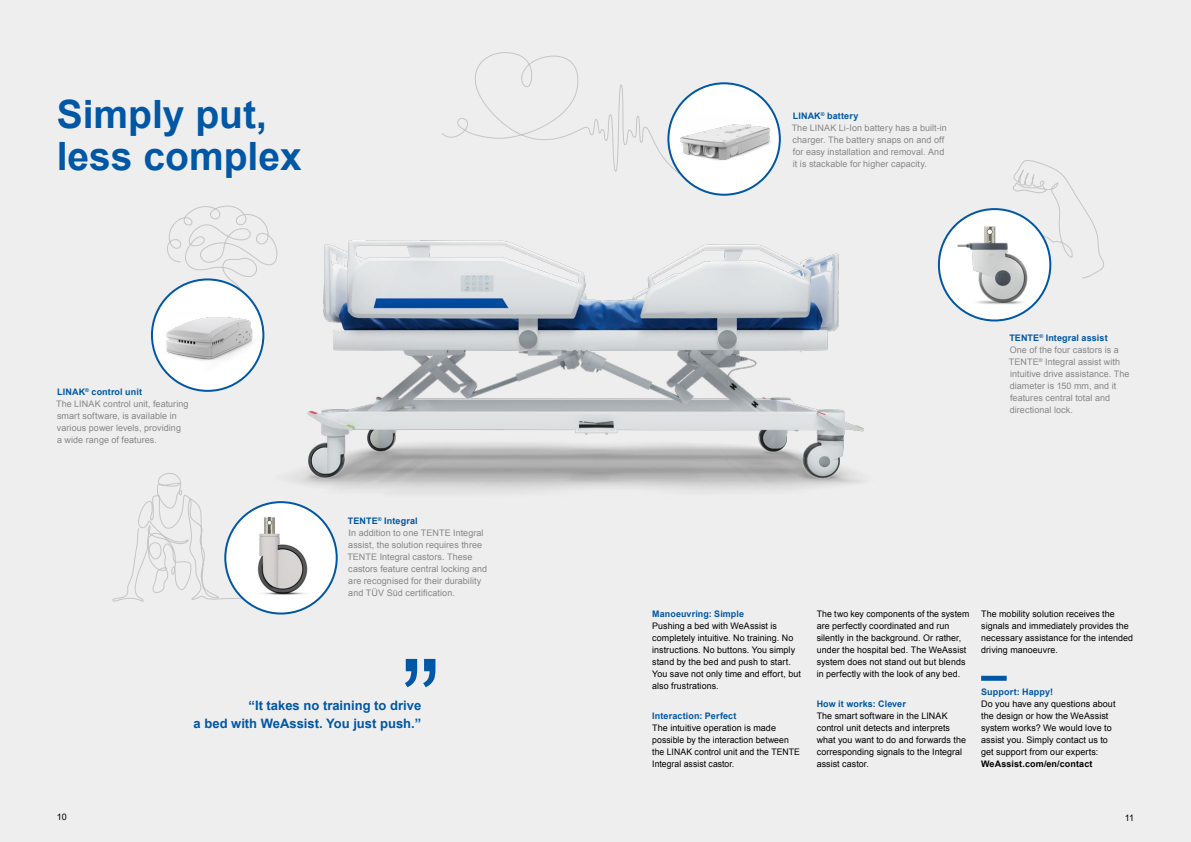
<style>
.page{position:relative;width:1191px;height:842px;background:#eee}
.page>*{position:absolute;margin:0;border:0;box-sizing:border-box;transform-origin:0 0}
.t1{font:700 39px "Arial";color:#0057a5}
.t2{font:700 13px/18px "Arial";color:#0057a5;text-align:right}
.copytext_black{font:9px/12px "Arial";letter-spacing:.005em;color:#000}
.copytext_caption{font:9px/12px "Arial";letter-spacing:.005em;color:#868786}
.headline_caption{font:700 9px "Arial";letter-spacing:.015em;color:#0057a5}
.H3_WA_blue{font:700 9px "Arial";letter-spacing:.015em;color:#0057a5}
.H3_WA_blue_Hinweis_mit_Balkenelement_3-s{font:700 9px "Arial";letter-spacing:.015em;color:#0057a5}
.s1{font-weight:700;color:#0057a5}
.s2{font-weight:700;color:#9c9c9d}
.s3{font-weight:700}
</style>
<div class="page">
<svg style="left:167px;top:206px;width:105px;height:96px"></svg>
<svg style="left:985px;top:160px;width:119px;height:119px"></svg>
<svg style="left:113px;top:473px;width:159px;height:129px"></svg>
<div style="left:981px;top:676px;width:25px;height:5px;background:#0057a5"></div>
<div style="left:152px;top:279px;width:111px;height:112px;background:#fff;border-radius:50%"></div>
<img style="left:152px;top:305px;width:111px;height:66px">
<div style="left:151px;top:278px;width:113px;height:114px;border:2px solid #0057a5;border-radius:50%"></div>
<img style="left:272px;top:52px;width:592px;height:612px">
<svg style="left:225px;top:502px;width:112px;height:111px"></svg>
<img style="left:236px;top:507px;width:95px;height:95px">
<div style="left:224px;top:501px;width:114px;height:113px;border:2px solid #0057a5;border-radius:50%"></div>
<div style="left:939px;top:209px;width:111px;height:111px;background:#fff;border-radius:50%"></div>
<img style="left:955px;top:209px;width:75px;height:105px">
<div style="left:938px;top:208px;width:113px;height:113px;border:2px solid #0057a5;border-radius:50%"></div>
<svg style="left:405px;top:659px;width:30px;height:28px"></svg>
<p class="t1" style="left:57px;top:88px;width:212px">Simply put,</p>
<p class="t1" style="left:57px;top:130px;width:246px">less complex</p>
<p class="headline_caption" style="left:57px;top:386px;width:86px">LINAK<sup>®</sup> control unit</p>
<p class="copytext_caption" style="left:56px;top:398px;width:134px">The LINAK control unit, featuring smart software, is available in various power levels, providing<br>a wide range of features.</p>
<p class="copytext_caption" style="left:347px;top:515px;width:138px"><span class="s1">TENTE</span><sup>®</sup> <span class="s1">Integral<br></span><span class="s2">I</span>n addition to one TENTE Integral assist, the solution requires three<br>TENTE Integral castors. These</p>
<p class="copytext_caption" style="left:348px;top:563px;width:140px">castors feature central locking and</p>
<p class="copytext_caption" style="left:348px;top:575px;width:134px">are recognised for their durability</p>
<p class="copytext_caption" style="left:348px;top:587px;width:108px">and TÜV Süd certification.</p>
<p class="t2" style="left:194px;top:697px;width:229px">“It takes no training to drive<br>a bed with WeAssist. You just push.”</p>
<p class="headline_caption" style="left:793px;top:110px;width:67px">LINAK<sup>®</sup> battery</p>
<p class="copytext_caption" style="left:791px;top:122px;width:157px">The LINAK Li-Ion battery has a built-in charger. The battery snaps on and off for easy installation and removal. And it is stackable for higher capacity.</p>
<p class="headline_caption" style="left:1009px;top:332px;width:100px">TENTE<sup>®</sup> Integral assist</p>
<p class="copytext_caption" style="left:1009px;top:344px;width:122px">One of the four castors is a<br>TENTE<sup>®</sup> Integral assist with intuitive drive assistance. The diameter is 150 mm, and it features central total and directional lock.</p>
<p class="copytext_black" style="left:652px;top:608px;width:150px"><span class="s1">Manoeuvring: Simple<br></span>Pushing a bed with WeAssist is completely intuitive. No training. No instructions. No buttons. You simply stand by the bed and push to start.<br>You save not only time and effort, but also frustrations.</p>
<p class="H3_WA_blue" style="left:652px;top:710px;width:86px">Interaction: Perfect</p>
<p class="copytext_black" style="left:652px;top:722px;width:149px">The intuitive operation is made possible by the interaction between the LINAK control unit and the TENTE<br>Integral assist castor.</p>
<p class="copytext_black" style="left:816px;top:608px;width:154px">The two key components of the system are perfectly coordinated and run silently in the background. Or rather, under the hospital bed. The WeAssist system does not stand out but blends in perfectly with the look of any bed.</p>
<p class="H3_WA_blue" style="left:816px;top:698px;width:91px">How it works: Clever</p>
<p class="copytext_black" style="left:816px;top:710px;width:151px">The smart software in the LINAK control unit detects and interprets what you want to do and forwards the corresponding signals to the Integral assist castor.</p>
<p class="copytext_black" style="left:981px;top:608px;width:153px">The mobility solution receives the signals and immediately provides the necessary assistance for the intended driving manoeuvre.</p>
<p class="H3_WA_blue_Hinweis_mit_Balkenelement_3-s" style="left:981px;top:686px;width:73px">Support: Happy!</p>
<p class="copytext_black" style="left:981px;top:698px;width:136px">Do you have any questions about the design or how the WeAssist system works? We would love to assist you. Simply contact us to get support from our experts:<br><span class="s3">WeAssist.com/en/contact</span></p>
<p class="copytext_black" style="left:57px;top:811px;width:12px">10</p>
<p class="copytext_black" style="left:1125px;top:811px;width:11px">11</p>
</div>
